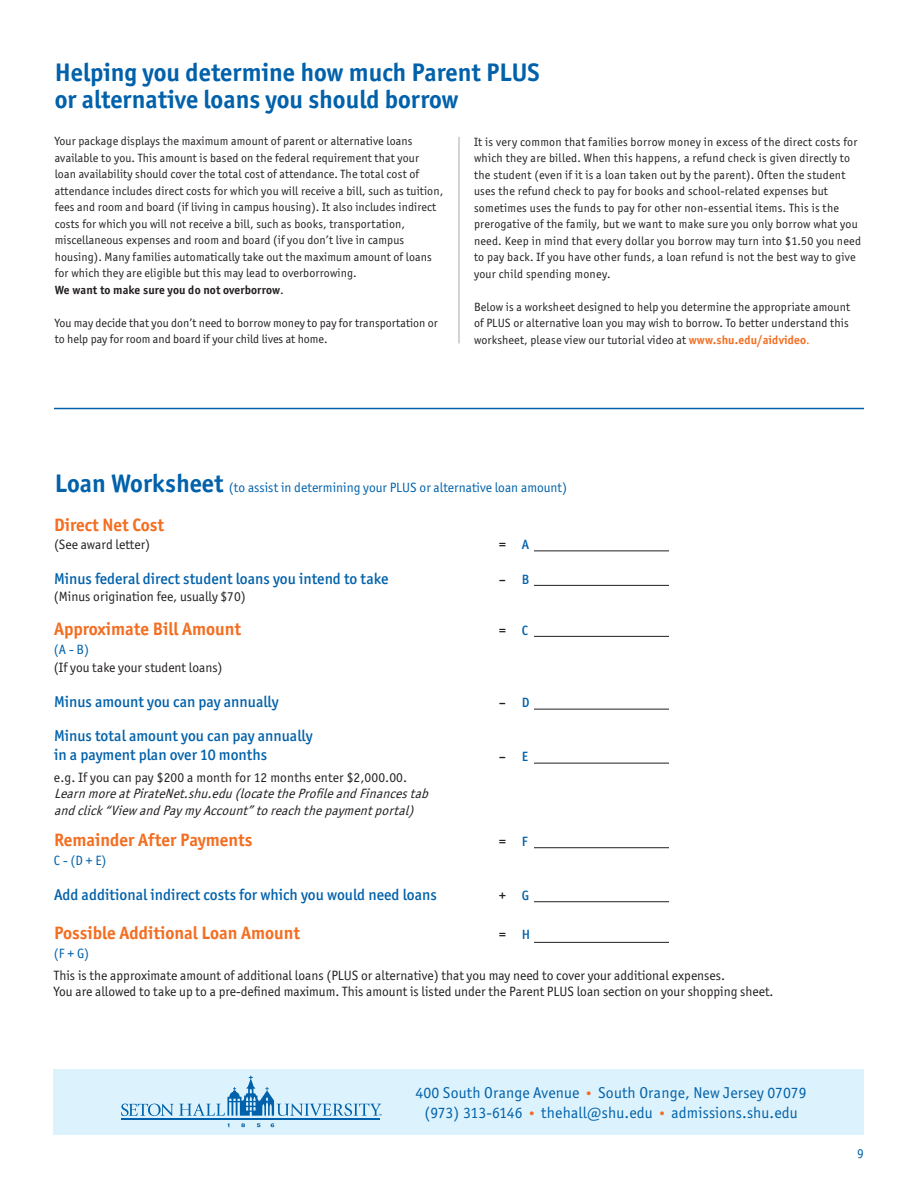
<style>
.page{position:relative;width:918px;height:1188px;background:#fff}
.page>*{position:absolute;margin:0;border:0;box-sizing:border-box;transform-origin:0 0}
.t1{font:700 25.5px/27px "Officina Sans ITC Std";color:#0161aa}
.t2{font:700 18px "Officina Sans ITC Std";color:#f36e21}
.t3{font:500 15.75px/19.5px "Officina Sans ITC Std";color:#0161aa}
.t4{font:15.75px/19.5px "Officina Sans ITC Std";letter-spacing:.01em;color:#0161aa;text-align:center}
.t5{font:13.5px/16.5px "Officina Sans ITC Std";color:#231f20}
.t6{font:italic 13.5px/16.5px "Officina Sans ITC Std";color:#231f20}
.t7{font:13.5px "Officina Sans ITC Std";color:#0161aa}
.t8{font:500 13.5px "Officina Sans ITC Std";color:#231f20}
.t9{font:500 13.5px "Officina Sans ITC Std";color:#231f20;scale:1.5 1}
.t10{font:12px/16.5px "Officina Sans ITC Std";letter-spacing:.01em;color:#231f20}
.s1{font-weight:700}
.s2{font-weight:700;color:#f36e21}
.s3{color:#f36e21}
.s4{font-weight:700;font-size:25.5px}
.s5{color:#0161aa}
.s6{font-size:13.5px;color:#f36e21}
</style>
<div class="page">
<div style="left:54px;top:1070px;width:810px;height:66px;background:#dcf2fc"></div>
<hr style="left:54px;top:408px;width:810px;height:1px;background:#0161aa">
<hr style="left:459px;top:137px;width:1px;height:207px;background:#a8a9ad">
<svg style="left:241px;top:1123px;width:4px;height:4px"></svg>
<svg style="left:271px;top:1123px;width:3px;height:4px"></svg>
<svg style="left:257px;top:1123px;width:4px;height:4px"></svg>
<svg style="left:121px;top:1076px;width:261px;height:40px"></svg>
<hr style="left:122px;top:1118px;width:258px;height:2px;background:#0161aa">
<hr style="left:534px;top:550px;width:135px;height:1px;background:#231f20">
<hr style="left:534px;top:585px;width:135px;height:1px;background:#231f20">
<hr style="left:534px;top:636px;width:135px;height:1px;background:#231f20">
<hr style="left:534px;top:709px;width:135px;height:1px;background:#231f20">
<hr style="left:534px;top:763px;width:135px;height:1px;background:#231f20">
<hr style="left:534px;top:847px;width:135px;height:1px;background:#231f20">
<hr style="left:534px;top:901px;width:135px;height:1px;background:#231f20">
<hr style="left:534px;top:942px;width:135px;height:1px;background:#231f20">
<h1 class="t1" style="left:55px;top:59px;width:486px">Helping you determine how much Parent PLUS or alternative loans you should borrow</h1>
<p class="t10" style="left:55px;top:133px;width:390px">Your package displays the maximum amount of parent or alternative loans available to you. This amount is based on the federal requirement that your<br>loan availability should cover the total cost of attendance. The total cost of attendance includes direct costs for which you will receive a bill, such as tuition, fees and room and board (if living in campus housing). It also includes indirect costs for which you will not receive a bill, such as books, transportation, miscellaneous expenses and room and board (if you don’t live in campus housing). Many families automatically take out the maximum amount of loans for which they are eligible but this may lead to overborrowing.<br><span class="s1">We want to make sure you do not overborrow</span>.</p>
<p class="t10" style="left:55px;top:315px;width:385px">You may decide that you don’t need to borrow money to pay for transportation or to help pay for room and board if your child lives at home.</p>
<p class="t10" style="left:474px;top:133px;width:389px">It is very common that families borrow money in excess of the direct costs for which they are billed. When this happens, a refund check is given directly to the student (even if it is a loan taken out by the parent). Often the student uses the refund check to pay for books and school-related expenses but sometimes uses the funds to pay for other non-essential items. This is the prerogative of the family, but we want to make sure you only borrow what you need. Keep in mind that every dollar you borrow may turn into $1.50 you need to pay back. If you have other funds, a loan refund is not the best way to give your child spending money.</p>
<p class="t10" style="left:474px;top:298px;width:378px;text-align:justify">Below is a worksheet designed to help you determine the appropriate amount of PLUS or alternative loan you may wish to borrow. To better understand this worksheet, please view our tutorial video at <span class="s2">www.shu.edu/aidvideo</span><span class="s3">.</span></p>
<p class="t7" style="left:55px;top:480px;width:514px"><span class="s4">Loan Worksheet</span> (to assist in determining your PLUS or alternative loan amount)</p>
<h2 class="t2" style="left:54px;top:514px;width:112px">Direct Net Cost</h2>
<p class="t5" style="left:54px;top:536px;width:98px">(See award letter)</p>
<p class="t8" style="left:499px;top:536px;width:32px">= <span class="s5">A</span></p>
<h3 class="t3" style="left:54px;top:568px;width:336px">Minus federal direct student loans you intend to take</h3>
<p class="t9" style="left:499px;top:571px;width:22px">- <span class="s5">B</span></p>
<p class="t5" style="left:54px;top:589px;width:193px">(Minus origination fee, usually $70)</p>
<h2 class="t2" style="left:54px;top:617px;width:189px">Approximate Bill Amount</h2>
<p class="t8" style="left:499px;top:622px;width:31px">= <span class="s5">C</span></p>
<p class="t7" style="left:54px;top:642px;width:37px">(A - B)</p>
<p class="t5" style="left:54px;top:659px;width:170px">(If you take your student loans)</p>
<h3 class="t3" style="left:54px;top:691px;width:226px">Minus amount you can pay annually</h3>
<p class="t9" style="left:499px;top:694px;width:22px">- <span class="s5">D</span></p>
<h3 class="t3" style="left:54px;top:726px;width:260px">Minus total amount you can pay annually in a payment plan over 10 months</h3>
<p class="t9" style="left:499px;top:748px;width:21px">- <span class="s5">E</span></p>
<p class="t5" style="left:54px;top:769px;width:355px">e.g. If you can pay $200 a month for 12 months enter $2,000.00.</p>
<p class="t6" style="left:54px;top:785px;width:380px">LearnmoreatPirateNet.shu.edu(locatetheProfileandFinancestab andclick“View andPay my Account”toreachthepaymentportal)</p>
<h2 class="t2" style="left:54px;top:829px;width:200px">Remainder After Payments</h2>
<p class="t8" style="left:499px;top:833px;width:30px">= <span class="s5">F</span></p>
<p class="t7" style="left:54px;top:853px;width:54px">C - (D + E)</p>
<h3 class="t3" style="left:54px;top:885px;width:384px">Add additional indirect costs for which you would need loans</h3>
<p class="t8" style="left:499px;top:887px;width:32px">+ <span class="s5">G</span></p>
<h2 class="t2" style="left:54px;top:922px;width:248px">Possible Additional Loan Amount</h2>
<p class="t8" style="left:499px;top:926px;width:33px">= <span class="s5">H</span></p>
<p class="t7" style="left:54px;top:946px;width:37px">(F + G)</p>
<p class="t5" style="left:54px;top:967px;width:721px">This is the approximate amount of additional loans (PLUS or alternative) that you may need to cover your additional expenses.<br>You are allowed to take up to a pre-defined maximum. This amount is listed under the Parent PLUS loan section on your shopping sheet.</p>
<h3 class="t4" style="left:415px;top:1083px;width:393px">400 South Orange Avenue <span class="s6">•</span> South Orange, New Jersey 07079 (973) 313-6146 <span class="s6">•</span> thehall@shu.edu <span class="s6">•</span> admissions.shu.edu</h3>
<p class="t7" style="left:857px;top:1146px;width:8px">9</p>
</div>
